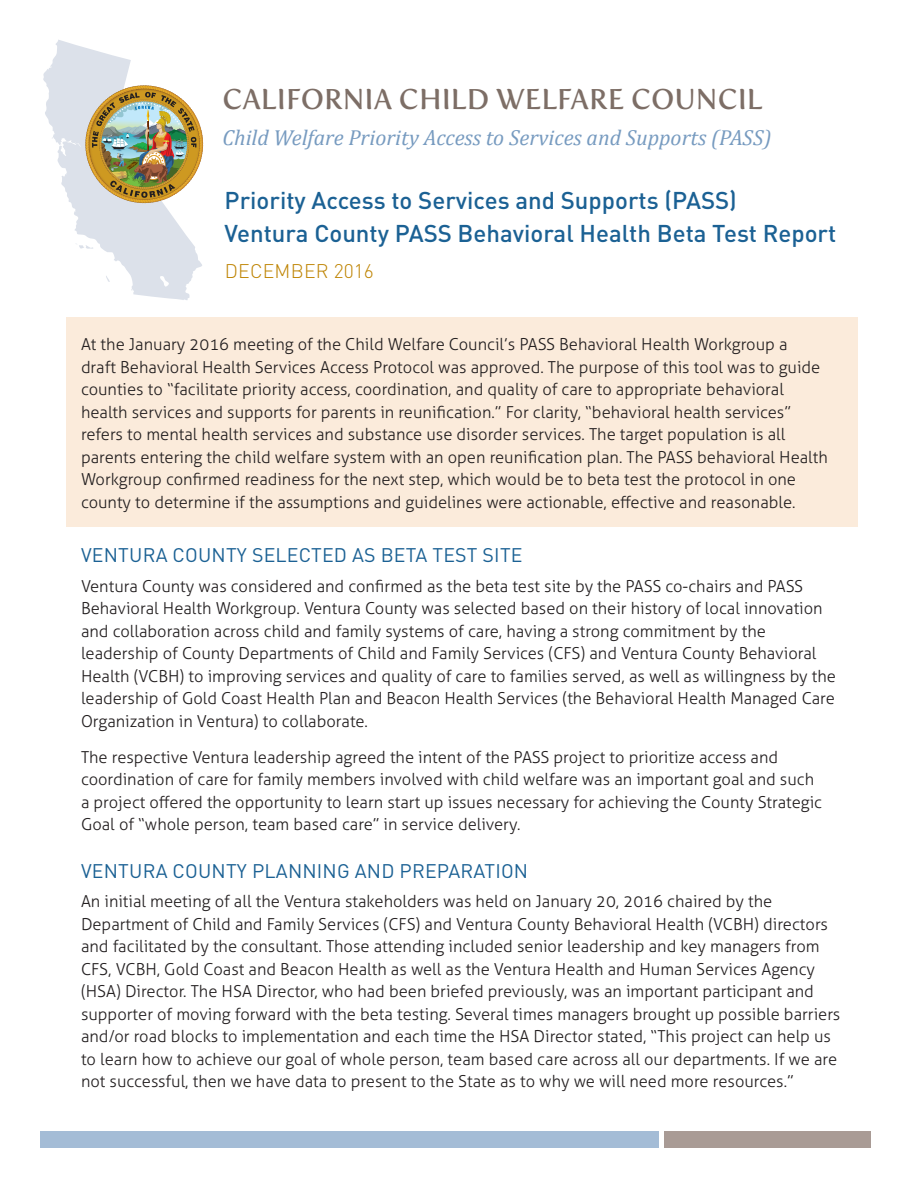
<style>
.page{position:relative;width:918px;height:1188px;background:#fff}
.page>*{position:absolute;margin:0;border:0;box-sizing:border-box;transform-origin:0 0}
.body_copy{font:28.5px "Fertigo Pro";color:#7d6e66}
.heading{font:500 24px "DIN Pro";color:#1b6194}
.body_copy-2{font:italic 21.75px "Cambria";color:#779bc0}
.subheads{font:19.5px "DIN Pro";letter-spacing:.01em;color:#1b6194}
.heading-2{font:300 19.5px "DIN Pro";letter-spacing:.01em;color:#be8300}
.body_copy-3{font:300 16.5px/22.5px "Aller";color:#231f20}
</style>
<div class="page">
<div style="left:66px;top:318px;width:792px;height:209px;background:#fbebdb"></div>
<svg style="left:43px;top:40px;width:160px;height:260px"></svg>
<div style="left:40px;top:1131px;width:619px;height:17px;background:#a4bcd6"></div>
<div style="left:664px;top:1131px;width:207px;height:17px;background:#a99b95"></div>
<p class="body_copy" style="left:222px;top:83px;width:542px">CALIFORNIA CHILD WELFARE COUNCIL</p>
<p class="body_copy-2" style="left:222px;top:125px;width:551px">Child Welfare Priority Access to Services and Supports (PASS)</p>
<p class="heading" style="left:225px;top:185px;width:514px">Priority Access to Services and Supports (PASS)</p>
<p class="heading" style="left:225px;top:217px;width:613px">Ventura County PASS Behavioral Health Beta Test Report</p>
<p class="heading-2" style="left:225px;top:258px;width:151px">DECEMBER 2016</p>
<p class="body_copy-3" style="left:81px;top:333px;width:748px">At the January 2016 meeting of the Child Welfare Council’s PASS Behavioral Health Workgroup a<br>draft Behavioral Health Services Access Protocol was approved. The purpose of this tool was to guide counties to “facilitate priority access, coordination, and quality of care to appropriate behavioral health services and supports for parents in reunification.” For clarity, “behavioral health services” refers to mental health services and substance use disorder services. The target population is all parents entering the child welfare system with an open reunification plan. The PASS behavioral Health Workgroup confirmed readiness for the next step, which would be to beta test the protocol in one county to determine if the assumptions and guidelines were actionable, effective and reasonable.</p>
<p class="subheads" style="left:81px;top:542px;width:443px">VENTURA COUNTY SELECTED AS BETA TEST SITE</p>
<p class="body_copy-3" style="left:81px;top:575px;width:757px">Ventura County was considered and confirmed as the beta test site by the PASS co-chairs and PASS Behavioral Health Workgroup. Ventura County was selected based on their history of local innovation and collaboration across child and family systems of care, having a strong commitment by the leadership of County Departments of Child and Family Services (CFS) and Ventura County Behavioral Health (VCBH) to improving services and quality of care to families served, as well as willingness by the leadership of Gold Coast Health Plan and Beacon Health Services (the Behavioral Health Managed Care Organization in Ventura) to collaborate.</p>
<p class="body_copy-3" style="left:81px;top:746px;width:743px">The respective Ventura leadership agreed the intent of the PASS project to prioritize access and coordination of care for family members involved with child welfare was an important goal and such a project offered the opportunity to learn start up issues necessary for achieving the County Strategic Goal of “whole person, team based care” in service delivery.</p>
<p class="subheads" style="left:81px;top:858px;width:449px">VENTURA COUNTY PLANNING AND PREPARATION</p>
<p class="body_copy-3" style="left:81px;top:890px;width:761px">An initial meeting of all the Ventura stakeholders was held on January 20, 2016 chaired by the Department of Child and Family Services (CFS) and Ventura County Behavioral Health (VCBH) directors and facilitated by the consultant. Those attending included senior leadership and key managers from CFS, VCBH, Gold Coast and Beacon Health as well as the Ventura Health and Human Services Agency (HSA) Director. The HSA Director, who had been briefed previously, was an important participant and supporter of moving forward with the beta testing. Several times managers brought up possible barriers and/or road blocks to implementation and each time the HSA Director stated, “This project can help us to learn how to achieve our goal of whole person, team based care across all our departments. If we are not successful, then we have data to present to the State as to why we will need more resources.”</p>
</div>
